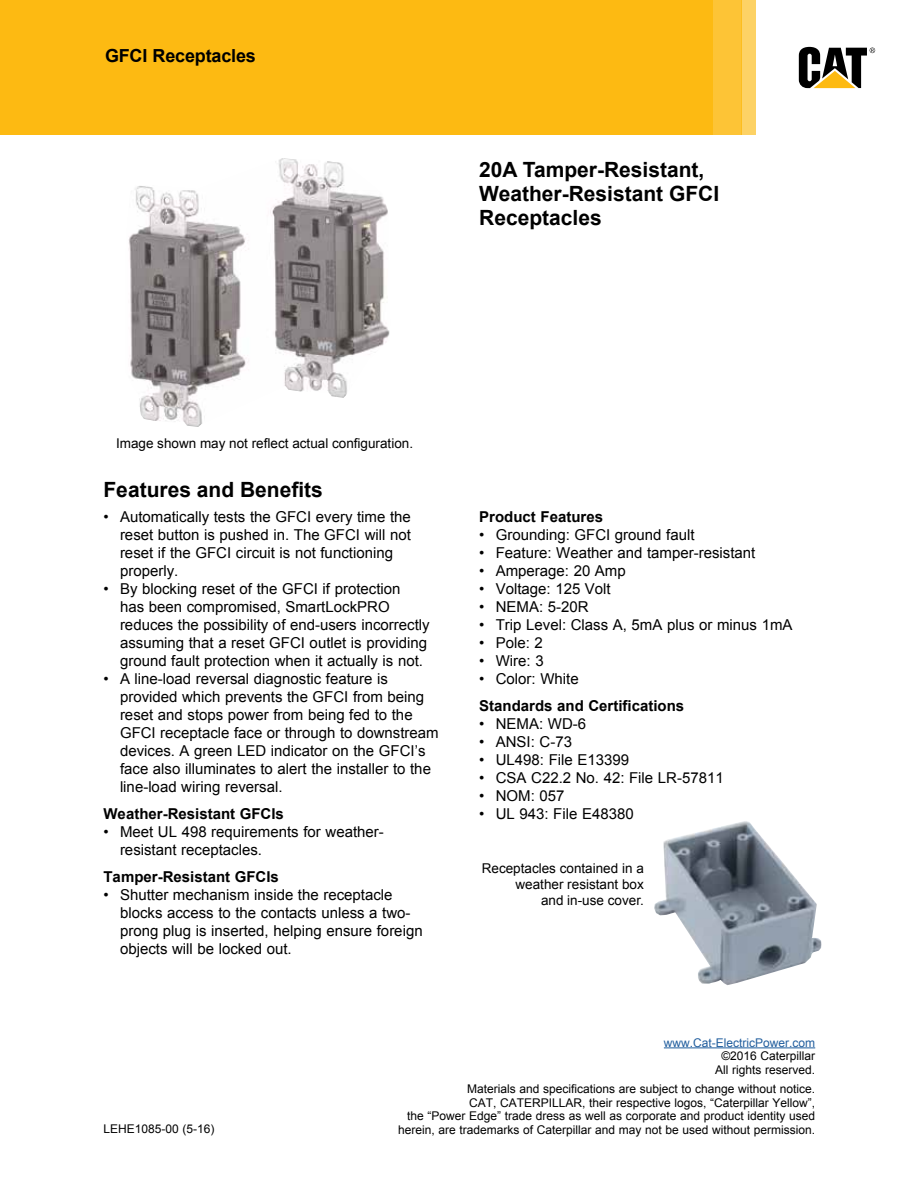
<style>
.page{position:relative;width:918px;height:1188px;background:#fff}
.page>*{position:absolute;margin:0;border:0;box-sizing:border-box;transform-origin:0 0}
.t1{font:700 21px/24px "Arial";color:#000}
.t2{font:700 18px "Arial";letter-spacing:-.01em;color:#000}
.t3{font:15px/18px "Arial";color:#000}
.t4{font:700 15px "Arial";color:#000}
.t5{font:13.5px/16.2px "Arial";color:#000;text-align:right}
.t6{font:12px/13.5px "Arial";color:#000;text-align:center}
.t7{font:12px "Arial";color:#215e9e}
</style>
<div class="page">
<div style="left:0;top:0;width:712px;height:135px;background:#fdba12"></div>
<div style="left:712px;top:0;width:30px;height:135px;background:#fdc436"></div>
<div style="left:742px;top:0;width:14px;height:135px;background:#fdd265"></div>
<svg style="left:799px;top:47px;width:76px;height:41px"></svg>
<img style="left:129px;top:158px;width:261px;height:269px">
<img style="left:654px;top:821px;width:167px;height:164px">
<hr style="left:664px;top:1047px;width:151px;height:1px;background:#215e9e">
<p class="t2" style="left:105px;top:44px;width:152px">GFCI Receptacles</p>
<h1 class="t1" style="left:479px;top:159px;width:242px">20A Tamper-Resistant,<br>Weather-Resistant GFCI<br>Receptacles</h1>
<p class="t5" style="left:116px;top:435px;width:299px">Image shown may not reflect actual configuration.</p>
<h1 class="t1" style="left:104px;top:478px;width:221px">Features and Benefits</h1>
<p class="t3" style="left:120px;top:508px;width:292px;text-indent:-16px">• Automatically tests the GFCI every time the reset button is pushed in. The GFCI will not reset if the GFCI circuit is not functioning properly.</p>
<p class="t3" style="left:120px;top:580px;width:311px;text-indent:-16px">• By blocking reset of the GFCI if protection<br>has been compromised, SmartLockPRO reduces the possibility of end-users incorrectly assuming that a reset GFCI outlet is providing ground fault protection when it actually is not.</p>
<p class="t3" style="left:120px;top:670px;width:320px;text-indent:-16px">• A line-load reversal diagnostic feature is provided which prevents the GFCI from being reset and stops power from being fed to the GFCI receptacle face or through to downstream devices. A green LED indicator on the GFCI’s face also illuminates to alert the installer to the line-load wiring reversal.</p>
<p class="t4" style="left:104px;top:804px;width:182px">Weather-Resistant GFCIs</p>
<p class="t3" style="left:120px;top:823px;width:265px;text-indent:-16px">• Meet UL 498 requirements for weather&shy;resistant receptacles.</p>
<p class="t4" style="left:104px;top:867px;width:177px">Tamper-Resistant GFCIs</p>
<p class="t3" style="left:120px;top:886px;width:304px;text-indent:-16px">• Shutter mechanism inside the receptacle blocks access to the contacts unless a two&shy;prong plug is inserted, helping ensure foreign objects will be locked out.</p>
<p class="t4" style="left:479px;top:507px;width:125px">Product Features</p>
<p class="t3" style="left:479px;top:526px;width:217px">• Grounding: GFCI ground fault</p>
<p class="t3" style="left:479px;top:544px;width:278px">• Feature: Weather and tamper-resistant</p>
<p class="t3" style="left:479px;top:562px;width:148px">• Amperage: 20 Amp</p>
<p class="t3" style="left:479px;top:580px;width:133px">• Voltage: 125 Volt</p>
<p class="t3" style="left:479px;top:598px;width:111px">• NEMA: 5-20R</p>
<p class="t3" style="left:479px;top:616px;width:315px">• Trip Level: Class A, 5mA plus or minus 1mA</p>
<p class="t3" style="left:479px;top:634px;width:65px">• Pole: 2</p>
<p class="t3" style="left:479px;top:652px;width:66px">• Wire: 3</p>
<p class="t3" style="left:479px;top:670px;width:101px">• Color: White</p>
<p class="t4" style="left:479px;top:696px;width:207px">Standards and Certifications</p>
<p class="t3" style="left:479px;top:715px;width:108px">• NEMA: WD-6</p>
<p class="t3" style="left:479px;top:733px;width:94px">• ANSI: C-73</p>
<p class="t3" style="left:479px;top:751px;width:151px">• UL498: File E13399</p>
<p class="t3" style="left:479px;top:769px;width:246px">• CSA C22.2 No. 42: File LR-57811</p>
<p class="t3" style="left:479px;top:787px;width:87px">• NOM: 057</p>
<p class="t3" style="left:479px;top:805px;width:156px">• UL 943: File E48380</p>
<p class="t5" style="left:482px;top:860px;width:164px">Receptacles contained in a weather resistant box<br>and in-use cover.</p>
<p class="t6" style="left:104px;top:1122px;width:113px">LEHE1085-00 (5-16)</p>
<p class="t7" style="left:664px;top:1035px;width:153px">www.Cat-ElectricPower.com</p>
<p class="t6" style="left:715px;top:1049px;width:102px">©2016 Caterpillar<br>All rights reserved.</p>
<p class="t6" style="left:398px;top:1082px;width:419px;text-align:right">Materials and specifications are subject to change without notice.<br>CAT, CATERPILLAR, their respective logos, “Caterpillar Yellow”,<br>the “Power Edge” trade dress as well as corporate and product identity used herein, are trademarks of Caterpillar and may not be used without permission.</p>
</div>
